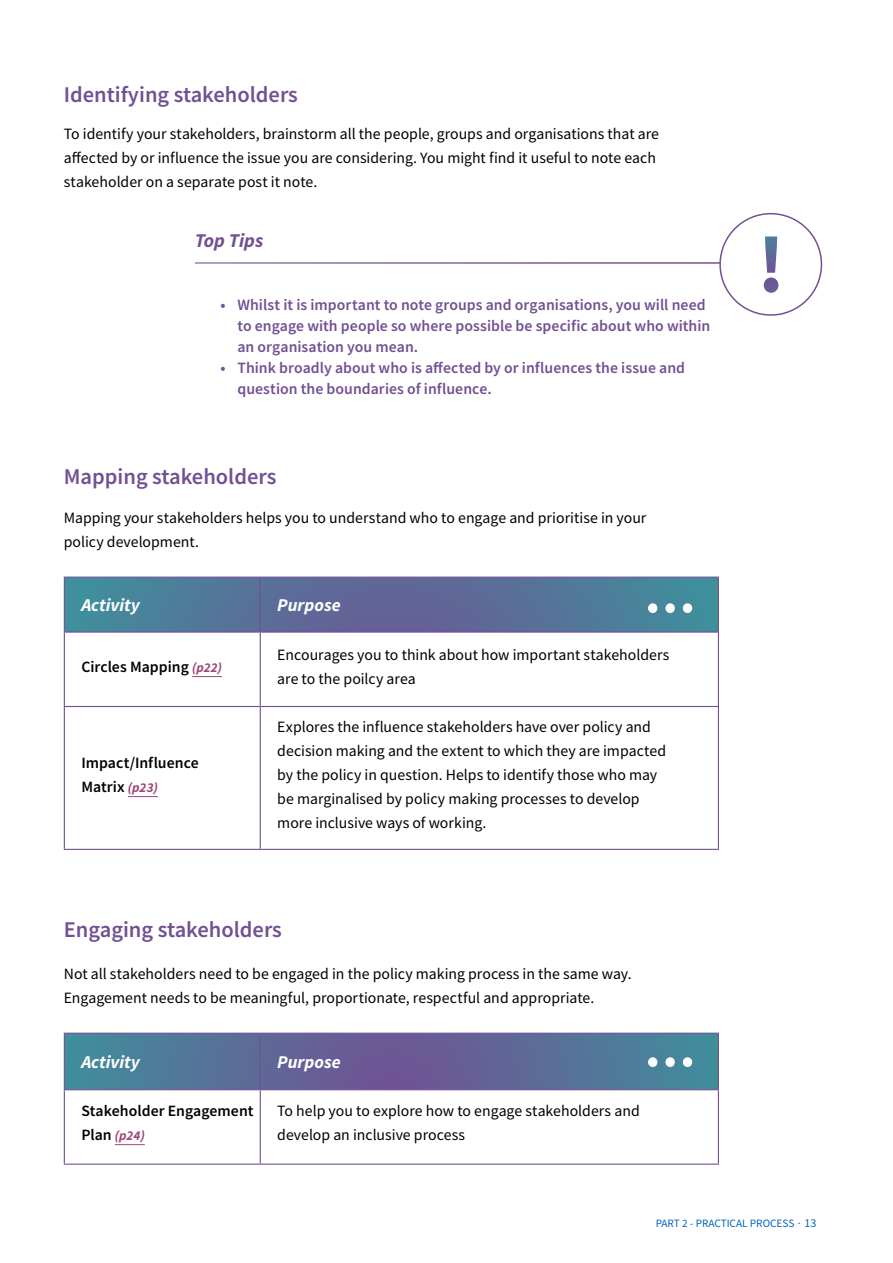
<style>
.page{position:relative;width:893px;height:1263px;background:#fff}
.page>*{position:absolute;margin:0;border:0;box-sizing:border-box;transform-origin:0 0}
.t1{font:700 82.5px "Source Sans Pro";color:#fff}
.t2{font:700 52.5px "Source Sans Pro";color:#fff}
.t3{font:600 22.5px "Source Sans Pro";color:#725094}
.t4{font:italic 700 19.5px "Source Sans Pro";color:#725094}
.t5{font:italic 700 18px "Source Sans Pro";color:#fff}
.t6{font:15.75px/24px "Source Sans Pro";color:#000}
.t7{font:600 15.75px/21px "Source Sans Pro";letter-spacing:.005em;color:#725094}
.t8{font:600 15.75px/24px "Source Sans Pro";color:#000}
.t9{font:italic 700 13.5px "Source Sans Pro";color:#9c4978}
.t10{font:11.25px "Source Sans Pro";color:#0065bd}
.s1{font-weight:700;font-style:italic;font-size:13.5px;color:#9c4978}
.s2{font-weight:600;font-style:normal;font-size:15.75px;color:#000}
.s3{font-size:12px}
</style>
<div class="page">
<svg style="left:65px;top:578px;width:653px;height:53px;background:#537698"></svg>
<hr style="left:64px;top:633px;width:1px;height:73px;background:#725094">
<hr style="left:260px;top:633px;width:1px;height:73px;background:#725094">
<hr style="left:718px;top:633px;width:1px;height:73px;background:#725094">
<hr style="left:64px;top:706px;width:196px;height:1px;background:#725094">
<hr style="left:64px;top:707px;width:1px;height:142px;background:#725094">
<hr style="left:260px;top:706px;width:459px;height:1px;background:#725094">
<hr style="left:260px;top:707px;width:1px;height:142px;background:#725094">
<hr style="left:718px;top:707px;width:1px;height:142px;background:#725094">
<hr style="left:64px;top:849px;width:196px;height:1px;background:#725094">
<hr style="left:260px;top:849px;width:459px;height:1px;background:#725094">
<hr style="left:64px;top:577px;width:196px;height:1px;background:#725094">
<hr style="left:64px;top:578px;width:1px;height:53px;background:#725094">
<hr style="left:260px;top:577px;width:459px;height:1px;background:#725094">
<hr style="left:260px;top:578px;width:1px;height:53px;background:#725094">
<hr style="left:718px;top:578px;width:1px;height:53px;background:#725094">
<hr style="left:64px;top:631px;width:196px;height:2px;background:#725094">
<hr style="left:260px;top:631px;width:459px;height:2px;background:#725094">
<hr style="left:192px;top:676px;width:30px;height:1px;background:#9c4978">
<hr style="left:128px;top:796px;width:30px;height:1px;background:#9c4978">
<svg style="left:65px;top:1034px;width:653px;height:55px;background:#586f98"></svg>
<hr style="left:260px;top:1090px;width:1px;height:73px;background:#725094">
<hr style="left:64px;top:1090px;width:1px;height:73px;background:#725094">
<hr style="left:718px;top:1090px;width:1px;height:73px;background:#725094">
<hr style="left:64px;top:1163px;width:196px;height:2px;background:#725094">
<hr style="left:260px;top:1163px;width:459px;height:2px;background:#725094">
<hr style="left:64px;top:1033px;width:196px;height:1px;background:#725094">
<hr style="left:64px;top:1034px;width:1px;height:55px;background:#725094">
<hr style="left:260px;top:1033px;width:459px;height:1px;background:#725094">
<hr style="left:260px;top:1034px;width:1px;height:55px;background:#725094">
<hr style="left:718px;top:1034px;width:1px;height:55px;background:#725094">
<hr style="left:64px;top:1089px;width:196px;height:1px;background:#725094">
<hr style="left:260px;top:1089px;width:459px;height:1px;background:#725094">
<hr style="left:115px;top:1144px;width:30px;height:1px;background:#9c4978">
<hr style="left:195px;top:262px;width:525px;height:2px;background:#725094">
<div style="left:719px;top:213px;width:103px;height:103px;border:2px solid #725094;border-radius:50%"></div>
<h3 class="t3" style="left:64px;top:80px;width:236px">Identifying stakeholders</h3>
<p class="t6" style="left:64px;top:121px;width:597px">To identify your stakeholders, brainstorm all the people, groups and organisations that are affected by or influence the issue you are considering. You might find it useful to note each stakeholder on a separate post it note.</p>
<p class="t4" style="left:195px;top:227px;width:70px">Top Tips</p>
<p class="t7" style="left:237px;top:295px;width:474px;text-indent:-17px">• Whilst it is important to note groups and organisations, you will need to engage with people so where possible be specific about who within an organisation you mean.</p>
<p class="t7" style="left:237px;top:358px;width:449px;text-indent:-17px">• Think broadly about who is affected by or influences the issue and question the boundaries of influence.</p>
<h3 class="t3" style="left:64px;top:461px;width:214px">Mapping stakeholders</h3>
<p class="t6" style="left:64px;top:505px;width:584px">Mapping your stakeholders helps you to understand who to engage and prioritise in your policy development.</p>
<p class="t5" style="left:81px;top:593px;width:60px">Activity</p>
<p class="t5" style="left:277px;top:593px;width:65px">Purpose</p>
<h2 class="t2" style="left:644px;top:559px;width:53px">…</h2>
<p class="t8" style="left:81px;top:655px;width:142px">Circles Mapping <span class="s1">(p22)</span></p>
<p class="t8" style="left:81px;top:751px;width:119px">Impact/Influence<br>Matrix <span class="s1">(p23)</span></p>
<p class="t6" style="left:277px;top:643px;width:394px">Encourages you to think about how important stakeholders are to the poilcy area</p>
<p class="t6" style="left:277px;top:715px;width:390px">Explores the influence stakeholders have over policy and decision making and the extent to which they are impacted by the policy in question. Helps to identify those who may be marginalised by policy making processes to develop more inclusive ways of working.</p>
<h3 class="t3" style="left:64px;top:915px;width:220px">Engaging stakeholders</h3>
<p class="t6" style="left:64px;top:961px;width:569px">Not all stakeholders need to be engaged in the policy making process in the same way.<br>Engagement needs to be meaningful, proportionate, respectful and appropriate.</p>
<p class="t5" style="left:81px;top:1050px;width:60px">Activity</p>
<p class="t5" style="left:277px;top:1050px;width:65px">Purpose</p>
<p class="t8" style="left:81px;top:1099px;width:174px">Stakeholder Engagement</p>
<p class="t9" style="left:81px;top:1126px;width:65px"><span class="s2">Plan</span> (p24)</p>
<p class="t6" style="left:277px;top:1099px;width:364px">To help you to explore how to engage stakeholders and develop an inclusive process</p>
<h2 class="t2" style="left:644px;top:1013px;width:53px">…</h2>
<h1 class="t1" style="left:757px;top:208px;width:30px">!</h1>
<p class="t10" style="left:656px;top:1216px;width:162px">PART 2 - PRACTICAL PROCESS ∙ <span class="s3">13</span></p>
</div>
